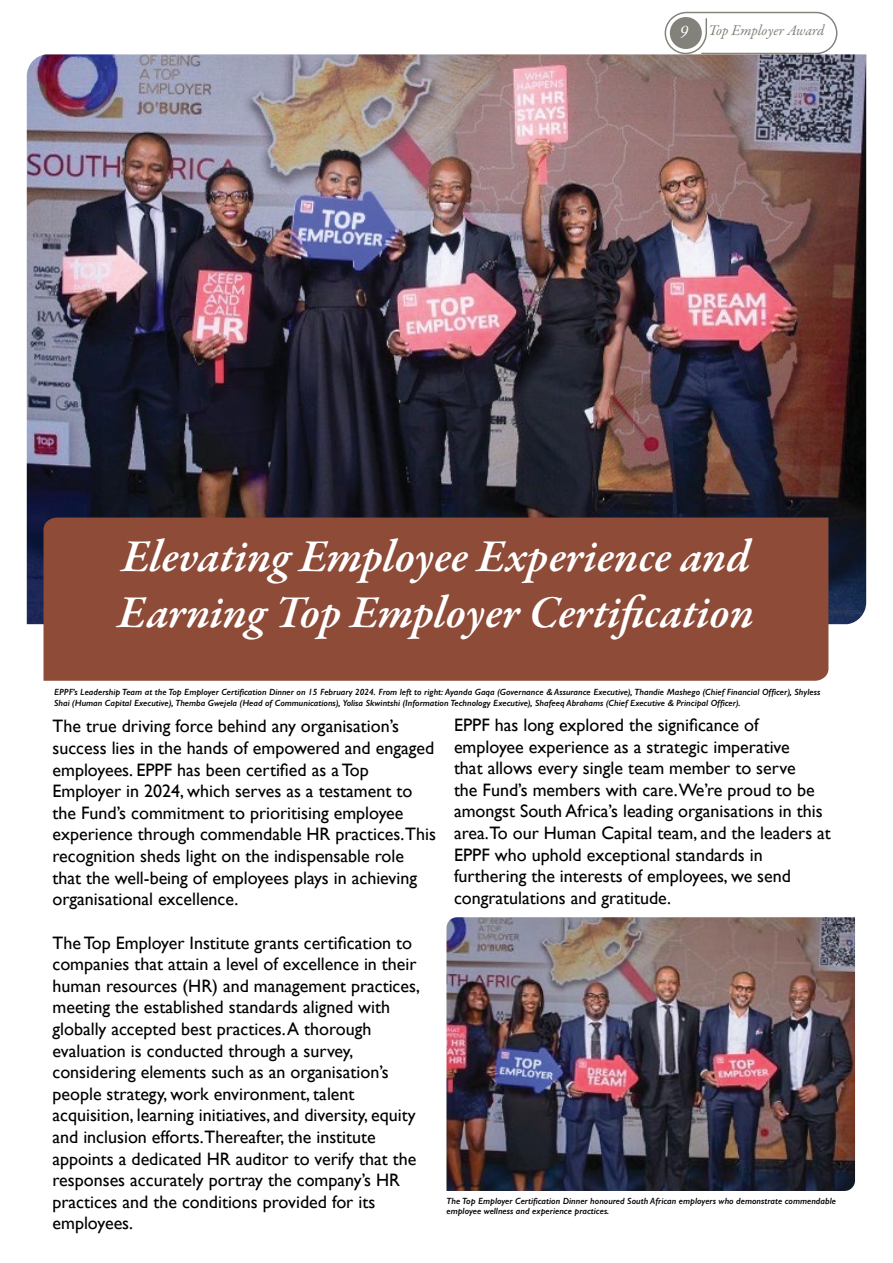
<style>
.page{position:relative;width:893px;height:1263px;background:#fff}
.page>*{position:absolute;margin:0;border:0;box-sizing:border-box;transform-origin:0 0}
.t1{font:italic 600 46.5px/55.8px "Garamond Premr Pro";color:#fff}
.t2{font:18px/21.6px "Gill Sans";color:#000}
.t3{font:italic 15px "Garamond Premr Pro";letter-spacing:-.01em;color:#82827a}
.t4{font:italic 600 9px/10.8px "Gill Sans";color:#000}
.s1{font-size:18px;color:#fff}
</style>
<div class="page">
<img style="left:27px;top:54px;width:839px;height:570px">
<svg style="left:664px;top:12px;width:173px;height:42px"></svg>
<div style="left:44px;top:517px;width:784px;height:164px;background:#8d4b38"></div>
<img style="left:446px;top:917px;width:409px;height:274px">
<p class="t3" style="left:680px;top:21px;width:146px"><span class="s1">9</span> Top Employer Award</p>
<h1 class="t1" style="left:118px;top:532px;width:638px">Elevating Employee Experience and<br>Earning Top Employer Certification</h1>
<p class="t4" style="left:54px;top:686px;width:768px">EPPF’s Leadership Team at the Top Employer Certification Dinner on 15 February 2024. From left to right: Ayanda Gaqa (Governance &amp; Assurance Executive), Thandie Mashego (Chief Financial Officer), Shyless<br>Shai (Human Capital Executive), Themba Gwejela (Head of Communications), Yolisa Skwintshi (Information Technology Executive), Shafeeq Abrahams (Chief Executive &amp; Principal Officer).</p>
<p class="t2" style="left:52px;top:715px;width:385px">The true driving force behind any organisation’s success lies in the hands of empowered and engaged employees. EPPF has been certified as a Top Employer in 2024, which serves as a testament to the Fund’s commitment to prioritising employee experience through commendable HR practices.This recognition sheds light on the indispensable role that the well-being of employees plays in achieving organisational excellence.</p>
<p class="t2" style="left:52px;top:931px;width:369px">The Top Employer Institute grants certification to companies that attain a level of excellence in their human resources (HR) and management practices, meeting the established standards aligned with globally accepted best practices. A thorough evaluation is conducted through a survey, considering elements such as an organisation’s people strategy, work environment, talent acquisition, learning initiatives, and diversity, equity and inclusion efforts.Thereafter, the institute appoints a dedicated HR auditor to verify that the responses accurately portray the company’s HR practices and the conditions provided for its employees.</p>
<p class="t2" style="left:454px;top:714px;width:378px">EPPF has long explored the significance of employee experience as a strategic imperative<br>that allows every single team member to serve<br>the Fund’s members with care.We’re proud to be amongst South Africa’s leading organisations in this area.To our Human Capital team, and the leaders at EPPF who uphold exceptional standards in furthering the interests of employees, we send congratulations and gratitude.</p>
<p class="t4" style="left:446px;top:1195px;width:391px">The Top Employer Certification Dinner honoured South African employers who demonstrate commendable employee wellness and experience practices.</p>
</div>
